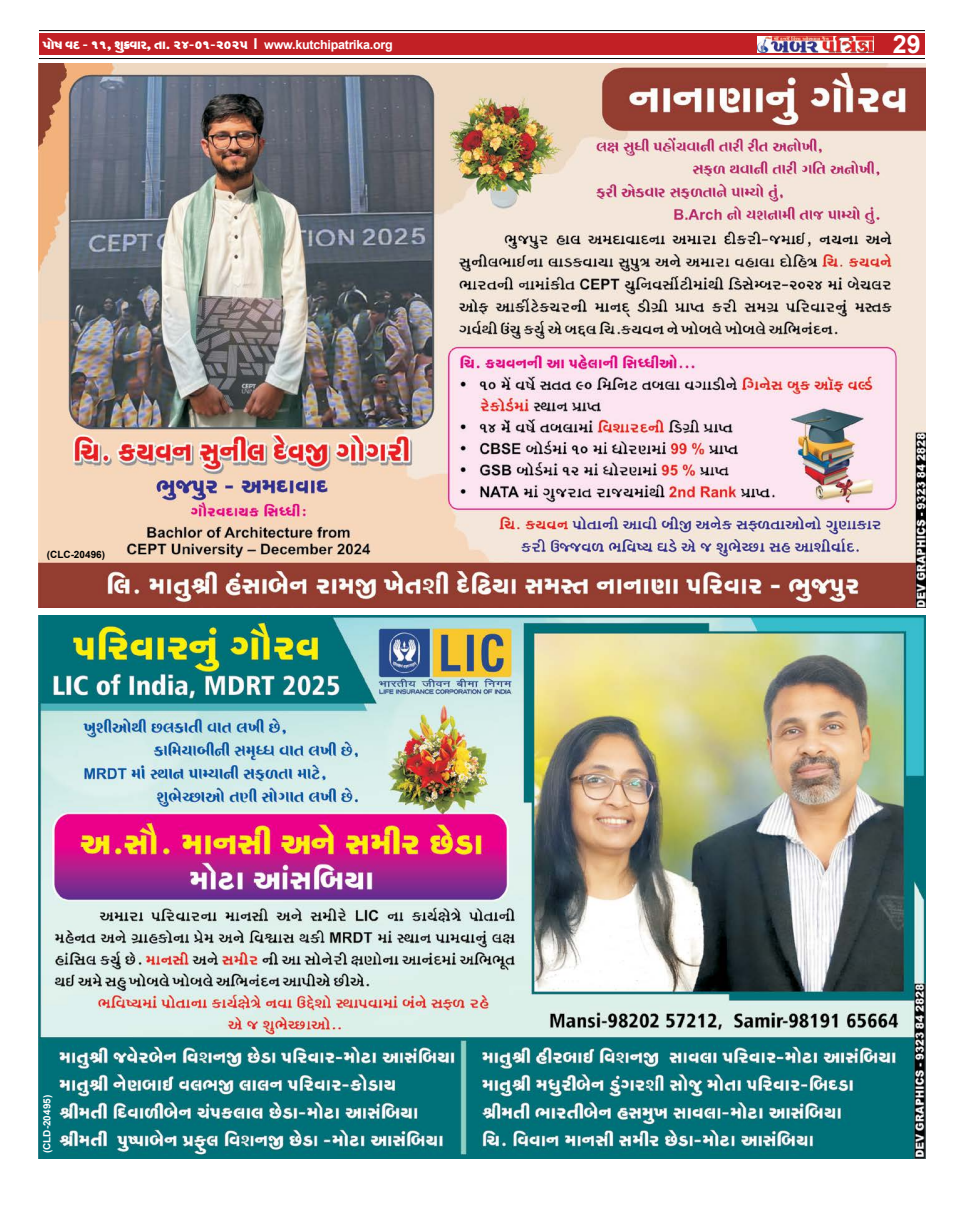
<style>
.page{position:relative;width:964px;height:1205px;background:#fff}
.page>*{position:absolute;margin:0;border:0;box-sizing:border-box;transform-origin:0 0}
.t1{font:700 25px "Arial";color:#fff}
.t2{font:15px "SHREE GUJ7";letter-spacing:-.02em;color:#fff}
.t3{font:700 10px "Arial";color:#000}
.t4{font:700 10px "Arial";color:#fff}
.s1{font-family:"Arial";font-weight:700}
.s2{font-family:"Arial";font-weight:700;font-size:12.5px}
</style>
<div class="page">
<hr style="left:39px;top:58px;width:886px;height:1px;background:#000">
<div style="left:39px;top:34px;width:713px;height:21px;background:#c22025"></div>
<hr style="left:39px;top:30px;width:886px;height:1px;background:#000">
<div style="left:753px;top:34px;width:172px;height:21px;background:#c22025"></div>
<img style="left:757px;top:36px;width:116px;height:17px">
<img style="left:39px;top:64px;width:886px;height:543px">
<img style="left:39px;top:615px;width:886px;height:543px">
<p class="t2" style="left:43px;top:38px;width:352px">‘p¡j hv$ - 11, iy¾$hpf, sp. 24-01-2025 <span class="s1">I</span> <span class="s2">www.kutchipatrika.org</span></p>
<h1 class="t1" style="left:893px;top:26px;width:29px">29</h1>
<p class="t3" style="left:47px;top:547px;width:60px">(CLC-20496)</p>
<p class="t4" style="left:40px;top:1153px;width:60px;rotate:-90deg">(CLD-20495)</p>
</div>
